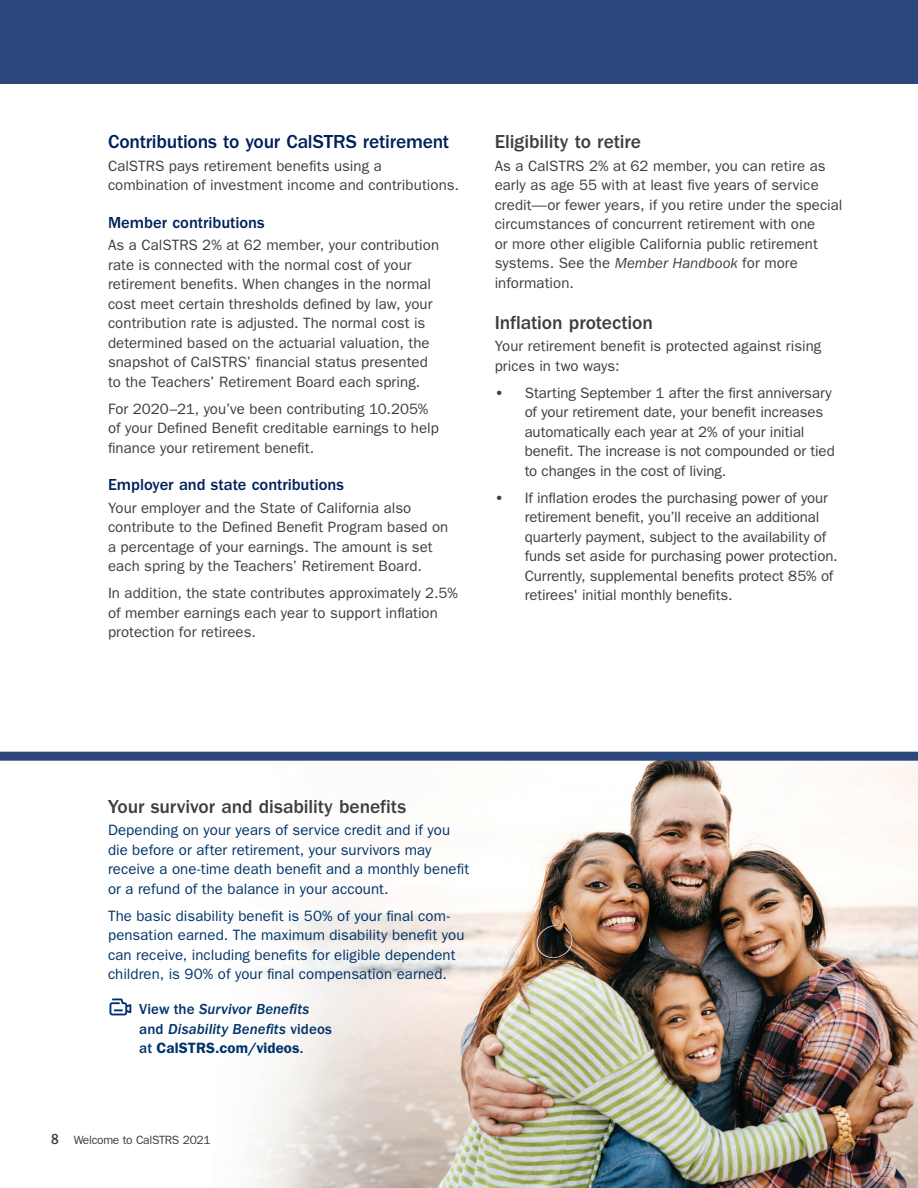
<style>
.page{position:relative;width:918px;height:1188px;background:#fff}
.page>*{position:absolute;margin:0;border:0;box-sizing:border-box;transform-origin:0 0}
.Sub_Head_2{font:500 19.5px "ITC Franklin Gothic Std";letter-spacing:-.005em;color:#3e3e3f}
.Sub_Head_2-2{font:500 19.5px "ITC Franklin Gothic Std";letter-spacing:-.01em;color:#00205b}
.Sub_Head_3{font:500 16.5px "ITC Franklin Gothic Std";color:#00205b}
.Body_Copy{font:15px/19.5px "ITC Franklin Gothic Std";letter-spacing:.005em;color:#3e3e3f}
.Body_Copy-2{font:15px/19.5px "ITC Franklin Gothic Std";letter-spacing:.005em;color:#00336b}
.Body_Copy-3{font:15px/19.5px "ITC Franklin Gothic Std Med It";letter-spacing:.005em;color:#00336b}
.t1{font:500 condensed 15px "ITC Franklin Gothic Std";color:#3e3e3f}
.t2{font:12px "ITC Franklin Gothic Std";letter-spacing:-.025em;color:#3e3e3f}
.s1{font-style:italic}
.s2{font-weight:600}
.s3{font-family:"ITC Franklin Gothic Std";font-weight:500}
.s4{font-family:"ITC Franklin Gothic Std";font-weight:600}
</style>
<div class="page">
<img style="left:109px;top:761px;width:809px;height:427px">
<div style="left:0;top:0;width:918px;height:84px;background:#2b467a"></div>
<svg style="left:110px;top:999px;width:21px;height:16px"></svg>
<div style="left:0;top:752px;width:918px;height:9px;background:#2b467a"></div>
<h3 class="Sub_Head_2-2" style="left:108px;top:131px;width:343px">Contributions to your CalSTRS retirement</h3>
<p class="Body_Copy" style="left:108px;top:156px;width:353px">CalSTRS pays retirement benefits using a combination of investment income and contributions.</p>
<h4 class="Sub_Head_3" style="left:108px;top:213px;width:158px">Member contributions</h4>
<p class="Body_Copy" style="left:108px;top:236px;width:333px">As a CalSTRS 2% at 62 member, your contribution rate is connected with the normal cost of your retirement benefits. When changes in the normal cost meet certain thresholds defined by law, your contribution rate is adjusted. The normal cost is determined based on the actuarial valuation, the snapshot of CalSTRS’ financial status presented to the Teachers’ Retirement Board each spring.</p>
<p class="Body_Copy" style="left:108px;top:399px;width:332px">For 2020–21, you’ve been contributing 10.205% of your Defined Benefit creditable earnings to help finance your retirement benefit.</p>
<h4 class="Sub_Head_3" style="left:108px;top:476px;width:238px">Employer and state contributions</h4>
<p class="Body_Copy" style="left:108px;top:498px;width:342px">Your employer and the State of California also contribute to the Defined Benefit Program based on a percentage of your earnings. The amount is set each spring by the Teachers’ Retirement Board.</p>
<p class="Body_Copy" style="left:108px;top:584px;width:351px">In addition, the state contributes approximately 2.5% of member earnings each year to support inflation protection for retirees.</p>
<h3 class="Sub_Head_2" style="left:495px;top:131px;width:148px">Eligibility to retire</h3>
<p class="Body_Copy" style="left:495px;top:156px;width:349px">As a CalSTRS 2% at 62 member, you can retire as early as age 55 with at least five years of service credit—or fewer years, if you retire under the special circumstances of concurrent retirement with one<br>or more other eligible California public retirement systems. See the <span class="s1">Member Handbook</span> for more information.</p>
<h3 class="Sub_Head_2" style="left:495px;top:311px;width:160px">Inflation protection</h3>
<p class="Body_Copy" style="left:495px;top:336px;width:328px">Your retirement benefit is protected against rising prices in two ways:</p>
<p class="Body_Copy" style="left:525px;top:383px;width:312px;text-indent:-30px"><span class="s2">•</span> Starting September 1 after the first anniversary of your retirement date, your benefit increases automatically each year at 2% of your initial benefit. The increase is not compounded or tied to changes in the cost of living.</p>
<p class="Body_Copy" style="left:525px;top:488px;width:315px;text-indent:-30px"><span class="s2">•</span> If inflation erodes the purchasing power of your retirement benefit, you’ll receive an additional quarterly payment, subject to the availability of funds set aside for purchasing power protection.<br>Currently, supplemental benefits protect 85% of retirees' initial monthly benefits.</p>
<h3 class="Sub_Head_2" style="left:108px;top:795px;width:300px">Your survivor and disability benefits</h3>
<p class="Body_Copy-2" style="left:108px;top:820px;width:363px">Depending on your years of service credit and if you die before or after retirement, your survivors may receive a one-time death benefit and a monthly benefit or a refund of the balance in your account.</p>
<p class="Body_Copy-2" style="left:108px;top:906px;width:358px">The basic disability benefit is 50% of your final com&shy;pensation earned. The maximum disability benefit you can receive, including benefits for eligible dependent children, is 90% of your final compensation earned.</p>
<p class="Body_Copy-3" style="left:139px;top:1000px;width:194px"><span class="s3">View the</span> Survivor Benefits <span class="s3">and</span> Disability Benefits <span class="s3">videos at</span> <span class="s4">CalSTRS.com/videos</span><span class="s3">.</span></p>
<p class="t1" style="left:51px;top:1131px;width:9px">8</p>
<p class="t2" style="left:74px;top:1133px;width:138px">Welcome to CalSTRS 2021</p>
</div>
